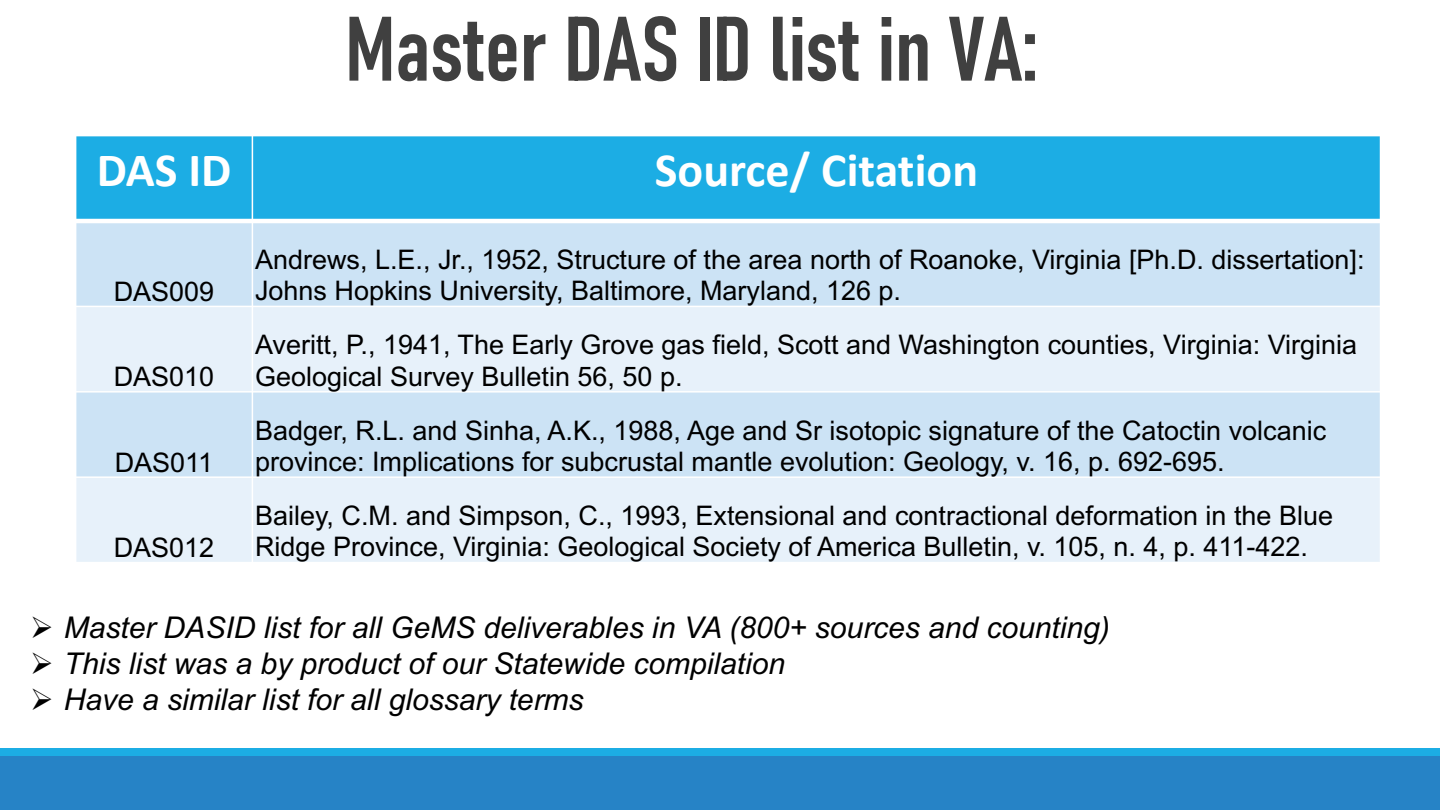
<style>
.page{position:relative;width:1440px;height:810px;background:#fff}
.page>*{position:absolute;margin:0;border:0;box-sizing:border-box;transform-origin:0 0}
.t1{font:90px "Bahnschrift 2580000 4 b 0000";letter-spacing:-.01em;color:#404040}
.t2{font:700 48px "Calibri";color:#fff}
.t3{font:italic 30px "Arial";color:#000}
.t4{font:27px/31.7px "Arial";color:#000}
</style>
<div class="page">
<div style="left:0;top:756px;width:1440px;height:54px;background:#2683c6"></div>
<div style="left:0;top:748px;width:1440px;height:8px;background:#1cade4"></div>
<div style="left:76px;top:136px;width:176px;height:85px;background:#1cade4"></div>
<div style="left:252px;top:136px;width:1129px;height:85px;background:#1cade4"></div>
<div style="left:76px;top:221px;width:176px;height:85px;background:#cce3f5"></div>
<div style="left:252px;top:221px;width:1129px;height:85px;background:#cce3f5"></div>
<div style="left:76px;top:306px;width:176px;height:86px;background:#e7f1fa"></div>
<div style="left:252px;top:306px;width:1129px;height:86px;background:#e7f1fa"></div>
<div style="left:76px;top:392px;width:176px;height:85px;background:#cce3f5"></div>
<div style="left:252px;top:392px;width:1129px;height:85px;background:#cce3f5"></div>
<div style="left:76px;top:477px;width:176px;height:86px;background:#e7f1fa"></div>
<div style="left:252px;top:477px;width:1129px;height:86px;background:#e7f1fa"></div>
<hr style="left:252px;top:135px;width:1px;height:428px;background:#fff">
<hr style="left:75px;top:219px;width:1306px;height:4px;background:#fff">
<hr style="left:75px;top:306px;width:1306px;height:1px;background:#fff">
<hr style="left:75px;top:391px;width:1306px;height:2px;background:#fff">
<hr style="left:75px;top:476px;width:1306px;height:2px;background:#fff">
<hr style="left:1380px;top:135px;width:1px;height:428px;background:#fff">
<hr style="left:75px;top:562px;width:1306px;height:1px;background:#fff">
<h1 class="t1" style="left:345px;top:9px;width:694px">Master DAS ID list in VA:</h1>
<h2 class="t2" style="left:97px;top:140px;width:136px">DAS ID</h2>
<h2 class="t2" style="left:655px;top:140px;width:325px">Source/ Citation</h2>
<p class="t4" style="left:114px;top:276px;width:102px">DAS009</p>
<p class="t4" style="left:114px;top:361px;width:102px">DAS010</p>
<p class="t4" style="left:115px;top:447px;width:100px">DAS011</p>
<p class="t4" style="left:114px;top:532px;width:102px">DAS012</p>
<p class="t4" style="left:255px;top:243px;width:1111px">Andrews, L.E., Jr., 1952, Structure of the area north of Roanoke, Virginia [Ph.D. dissertation]:<br>Johns Hopkins University, Baltimore, Maryland, 126 p.</p>
<p class="t4" style="left:255px;top:329px;width:1104px">Averitt, P., 1941, The Early Grove gas field, Scott and Washington counties, Virginia: Virginia<br>Geological Survey Bulletin 56, 50 p.</p>
<p class="t4" style="left:255px;top:415px;width:1073px">Badger, R.L. and Sinha, A.K., 1988, Age and Sr isotopic signature of the Catoctin volcanic province: Implications for subcrustal mantle evolution: Geology, v. 16, p. 692-695.</p>
<p class="t4" style="left:255px;top:500px;width:1080px">Bailey, C.M. and Simpson, C., 1993, Extensional and contractional deformation in the Blue<br>Ridge Province, Virginia: Geological Society of America Bulletin, v. 105, n. 4, p. 411-422.</p>
<p class="t3" style="left:30px;top:611px;width:1081px">➢ Master DASID list for all GeMS deliverables in VA (800+ sources and counting)</p>
<p class="t3" style="left:30px;top:647px;width:757px">➢ This list was a by product of our Statewide compilation</p>
<p class="t3" style="left:30px;top:683px;width:555px">➢ Have a similar list for all glossary terms</p>
</div>
